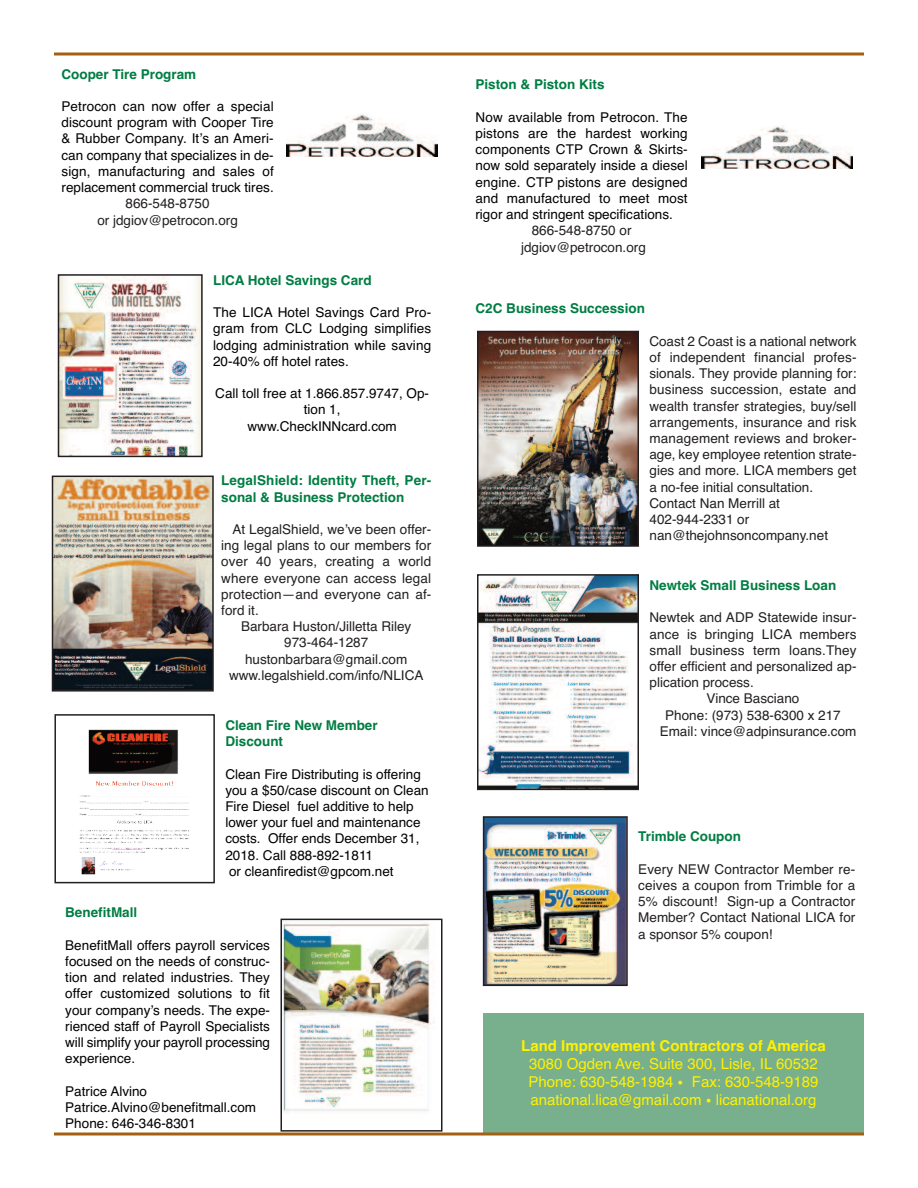
<style>
.page{position:relative;width:918px;height:1188px;background:#fff}
.page>*{position:absolute;margin:0;border:0;box-sizing:border-box;transform-origin:0 0}
.t1{font:15px/18px "Helvetica";color:#fff101;text-align:justify}
.t2{font:700 15px "Helvetica";color:#fff101}
.t3{font:13.5px/16.2px "Helvetica";color:#000;text-align:justify}
.t4{font:13.5px/16.2px "Helvetica";color:#231f20;text-align:center}
.t5{font:700 13.5px/16.2px "Helvetica";color:#007d43}
.s1{font-family:"Georgia"}
</style>
<div class="page">
<div style="left:483px;top:1014px;width:381px;height:120px;background:#78af8d"></div>
<svg style="left:54px;top:52px;width:810px;height:4px;background:#ba874d"></svg>
<img style="left:79px;top:729px;width:110px;height:146px">
<div style="left:54px;top:714px;width:161px;height:169px;border:2px solid #231f20"></div>
<svg style="left:54px;top:1132px;width:810px;height:4px;background:#b28246"></svg>
<img style="left:55px;top:479px;width:156px;height:210px">
<div style="left:52px;top:476px;width:162px;height:216px;border:2px solid #231f20"></div>
<img style="left:486px;top:819px;width:139px;height:164px">
<div style="left:483px;top:816px;width:145px;height:170px;border:2px solid #231f20"></div>
<img style="left:61px;top:277px;width:139px;height:177px">
<div style="left:58px;top:274px;width:145px;height:183px;border:2px solid #231f20"></div>
<img style="left:480px;top:577px;width:156px;height:210px">
<div style="left:477px;top:574px;width:162px;height:216px;border:2px solid #231f20"></div>
<img style="left:480px;top:334px;width:156px;height:210px">
<div style="left:477px;top:331px;width:162px;height:216px;border:2px solid #231f20"></div>
<img style="left:702px;top:126px;width:151px;height:43px">
<img style="left:283px;top:923px;width:152px;height:189px">
<div style="left:280px;top:919px;width:162px;height:213px;border:2px solid #231f20"></div>
<img style="left:286px;top:113px;width:152px;height:43px">
<p class="t5" style="left:62px;top:66px;width:136px">Cooper Tire Program</p>
<p class="t3" style="left:62px;top:98px;width:214px">Petrocon can now offer a special discount program with Cooper Tire &amp; Rubber Company. It’s an Ameri&shy;can company that specializes in de&shy;sign, manufacturing and sales of replacement commercial truck tires.</p>
<p class="t4" style="left:97px;top:195px;width:142px;line-height:17px">866-548-8750<br>or jdgiov@petrocon.org</p>
<p class="t5" style="left:213px;top:272px;width:160px">LICA Hotel Savings Card</p>
<p class="t3" style="left:213px;top:305px;width:220px">The LICA Hotel Savings Card Pro&shy;gram from CLC Lodging simplifies lodging administration while saving 20-40% off hotel rates.</p>
<p class="t3" style="left:215px;top:386px;width:215px;text-align:center">Call toll free at 1.866.857.9747, Op&shy;tion 1,<br>www.CheckINNcard.com</p>
<p class="t5" style="left:221px;top:473px;width:212px">LegalShield: Identity Theft, Per&shy;sonal &amp; Business Protection</p>
<p class="t4" style="left:221px;top:521px;width:212px;text-align:justify;text-indent:11px">At LegalShield, we’ve been offer&shy;ing legal plans to our members for over 40 years, creating a world where everyone can access legal protection—and everyone can af&shy;ford it.</p>
<p class="t4" style="left:229px;top:618px;width:196px">Barbara Huston/Jilletta Riley<br>973-464-1287 hustonbarbara@gmail.com www.legalshield.com/info/NLICA</p>
<p class="t5" style="left:225px;top:717px;width:154px">Clean Fire New Member<br>Discount</p>
<p class="t3" style="left:225px;top:766px;width:205px;text-align:left">Clean Fire Distributing is offering you a $50/case discount on Clean<br>Fire Diesel fuel additive to help lower your fuel and maintenance costs. Offer ends December 31,<br>2018. Call 888-892-1811<br>or cleanfiredist@gpcom.net</p>
<p class="t5" style="left:65px;top:905px;width:74px">BenefitMall</p>
<p class="t3" style="left:65px;top:937px;width:206px">BenefitMall offers payroll services focused on the needs of construc&shy;tion and related industries. They offer customized solutions to fit your company’s needs. The expe&shy;rienced staff of Payroll Specialists will simplify your payroll processing experience.</p>
<p class="t3" style="left:65px;top:1083px;width:192px;text-align:left">Patrice Alvino<br>Patrice.Alvino@benefitmall.com<br>Phone: 646-346-8301</p>
<p class="t5" style="left:476px;top:77px;width:131px">Piston &amp; Piston Kits</p>
<p class="t3" style="left:475px;top:109px;width:214px">Now available from Petrocon. The pistons are the hardest working components CTP Crown &amp; Skirts&shy;now sold separately inside a diesel engine. CTP pistons are designed and manufactured to meet most rigor and stringent specifications.</p>
<p class="t4" style="left:521px;top:222px;width:126px;line-height:17px">866-548-8750 or jdgiov@petrocon.org</p>
<p class="t5" style="left:476px;top:301px;width:171px">C2C Business Succession</p>
<p class="t4" style="left:650px;top:333px;width:209px;text-align:left">Coast 2 Coast is a national network of independent financial profes&shy;sionals. They provide planning for: business succession, estate and wealth transfer strategies, buy/sell arrangements, insurance and risk management reviews and broker&shy;age, key employee retention strate&shy;gies and more. LICA members get a no-fee initial consultation.<br>Contact Nan Merrill at<br>402-944-2331 or nan@thejohnsoncompany.net</p>
<p class="t5" style="left:650px;top:577px;width:188px">Newtek Small Business Loan</p>
<p class="t4" style="left:650px;top:610px;width:209px">Newtek and ADP Statewide insur-</p>
<p class="t4" style="left:650px;top:626px;width:209px">ance is bringing LICA members</p>
<p class="t4" style="left:650px;top:642px;width:209px">small business term loans.They</p>
<p class="t4" style="left:650px;top:658px;width:209px">offer efficient and personalized ap-</p>
<p class="t4" style="left:650px;top:674px;width:106px">plication process.</p>
<p class="t4" style="left:707px;top:691px;width:94px">Vince Basciano</p>
<p class="t4" style="left:665px;top:707px;width:177px">Phone: (973) 538-6300 x 217</p>
<p class="t4" style="left:660px;top:723px;width:198px">Email: vince@adpinsurance.com</p>
<p class="t5" style="left:638px;top:829px;width:104px">Trimble Coupon</p>
<p class="t4" style="left:638px;top:861px;width:219px;text-align:justify">Every NEW Contractor Member re&shy;ceives a coupon from Trimble for a 5% discount! Sign-up a Contractor Member? Contact National LICA for a sponsor 5% coupon!</p>
<p class="t2" style="left:521px;top:1037px;width:306px">Land Improvement Contractors of America</p>
<p class="t1" style="left:528px;top:1055px;width:292px">3080 Ogden Ave. Suite 300, Lisle, IL 60532<br>Phone: 630-548-1984 <span class="s1">•</span> Fax: 630-548-9189 anational.lica@gmail.com <span class="s1">•</span> licanational.org</p>
</div>
